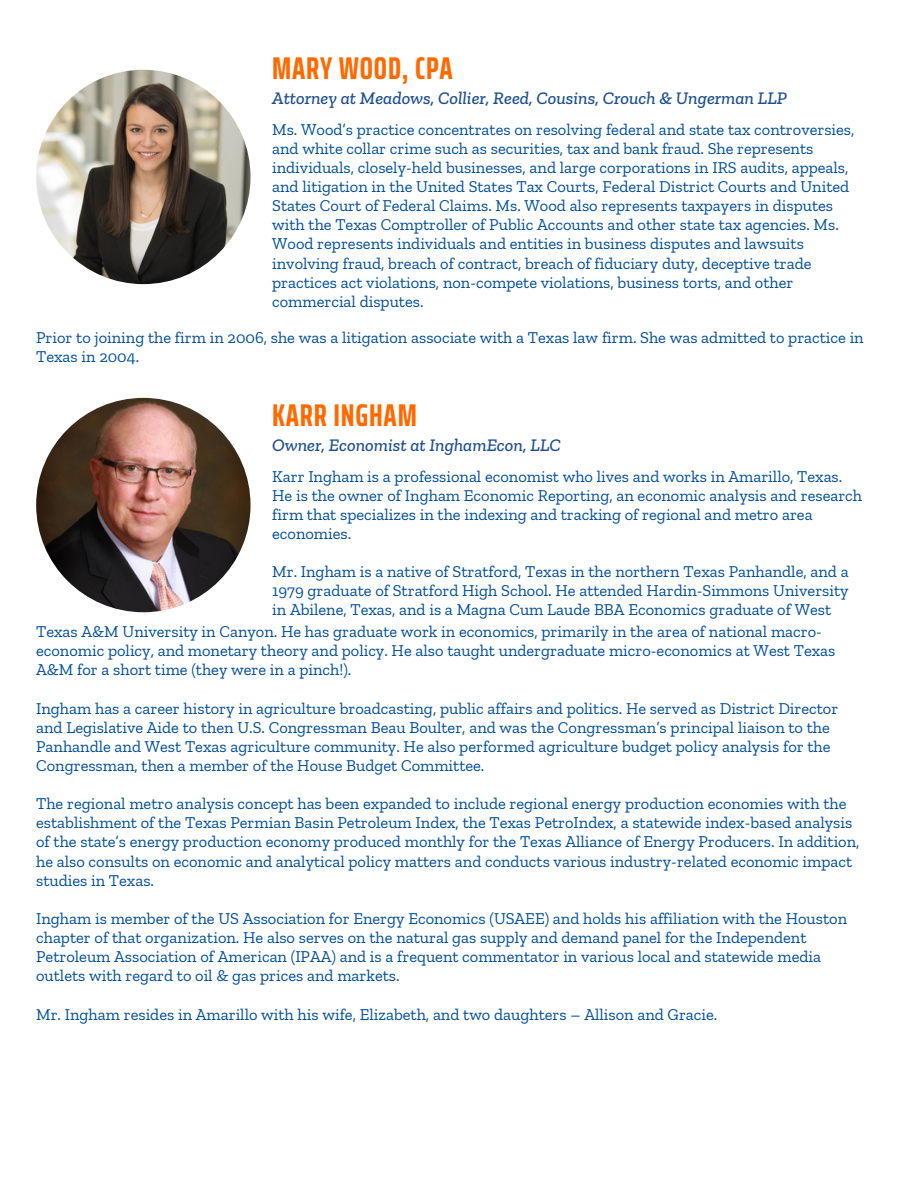
<style>
.page{position:relative;width:918px;height:1188px;background:#fff}
.page>*{position:absolute;margin:0;border:0;box-sizing:border-box;transform-origin:0 0}
.t1{font:700 extra-condensed 31.5px "Saira";letter-spacing:.025em;color:#ff6900}
.t2{font:italic 500 18px "Zilla Slab";color:#1d4f91}
.t3{font:16.5px/19.2px "Zilla Slab";color:#004e9a}
</style>
<div class="page">
<img style="left:36px;top:70px;width:215px;height:214px;border-radius:50%">
<img style="left:36px;top:398px;width:215px;height:214px;border-radius:50%">
<h2 class="t1" style="left:272px;top:44px;width:182px">MARY WOOD, CPA</h2>
<p class="t2" style="left:272px;top:87px;width:516px">Attorney at Meadows, Collier, Reed, Cousins, Crouch &amp; Ungerman LLP</p>
<p class="t3" style="left:272px;top:119px;width:584px">Ms. Wood’s practice concentrates on resolving federal and state tax controversies, and white collar crime such as securities, tax and bank fraud. She represents individuals, closely-held businesses, and large corporations in IRS audits, appeals, and litigation in the United States Tax Courts, Federal District Courts and United States Court of Federal Claims. Ms. Wood also represents taxpayers in disputes with the Texas Comptroller of Public Accounts and other state tax agencies. Ms.<br>Wood represents individuals and entities in business disputes and lawsuits involving fraud, breach of contract, breach of fiduciary duty, deceptive trade practices act violations, non-compete violations, business torts, and other commercial disputes.</p>
<p class="t3" style="left:36px;top:327px;width:829px">Prior to joining the firm in 2006, she was a litigation associate with a Texas law firm. She was admitted to practice in<br>Texas in 2004.</p>
<h1 class="t1" style="left:272px;top:390px;width:146px">KARR INGHAM</h1>
<h2 class="t2" style="left:272px;top:434px;width:290px">Owner, Economist at InghamEcon, LLC</h2>
<p class="t3" style="left:272px;top:466px;width:591px">Karr Ingham is a professional economist who lives and works in Amarillo, Texas.<br>He is the owner of Ingham Economic Reporting, an economic analysis and research firm that specializes in the indexing and tracking of regional and metro area economies.</p>
<p class="t3" style="left:272px;top:562px;width:578px;text-align:justify">Mr. Ingham is a native of Stratford, Texas in the northern Texas Panhandle, and a 1979 graduate of Stratford High School. He attended Hardin-Simmons University in Abilene, Texas, and is a Magna Cum Laude BBA Economics graduate of West</p>
<p class="t3" style="left:36px;top:622px;width:801px">Texas A&amp;M University in Canyon. He has graduate work in economics, primarily in the area of national macro&shy;economic policy, and monetary theory and policy. He also taught undergraduate micro-economics at West Texas<br>A&amp;M for a short time (they were in a pinch!).</p>
<p class="t3" style="left:36px;top:698px;width:804px">Ingham has a career history in agriculture broadcasting, public affairs and politics. He served as District Director and Legislative Aide to then U.S. Congressman Beau Boulter, and was the Congressman’s principal liaison to the Panhandle and West Texas agriculture community. He also performed agriculture budget policy analysis for the Congressman, then a member of the House Budget Committee.</p>
<p class="t3" style="left:36px;top:794px;width:825px">The regional metro analysis concept has been expanded to include regional energy production economies with the establishment of the Texas Permian Basin Petroleum Index, the Texas PetroIndex, a statewide index-based analysis of the state’s energy production economy produced monthly for the Texas Alliance of Energy Producers. In addition, he also consults on economic and analytical policy matters and conducts various industry-related economic impact studies in Texas.</p>
<p class="t3" style="left:36px;top:909px;width:812px">Ingham is member of the US Association for Energy Economics (USAEE) and holds his affiliation with the Houston chapter of that organization. He also serves on the natural gas supply and demand panel for the Independent Petroleum Association of American (IPAA) and is a frequent commentator in various local and statewide media outlets with regard to oil &amp; gas prices and markets.</p>
<p class="t3" style="left:36px;top:1004px;width:683px">Mr. Ingham resides in Amarillo with his wife, Elizabeth, and two daughters – Allison and Gracie.</p>
</div>
